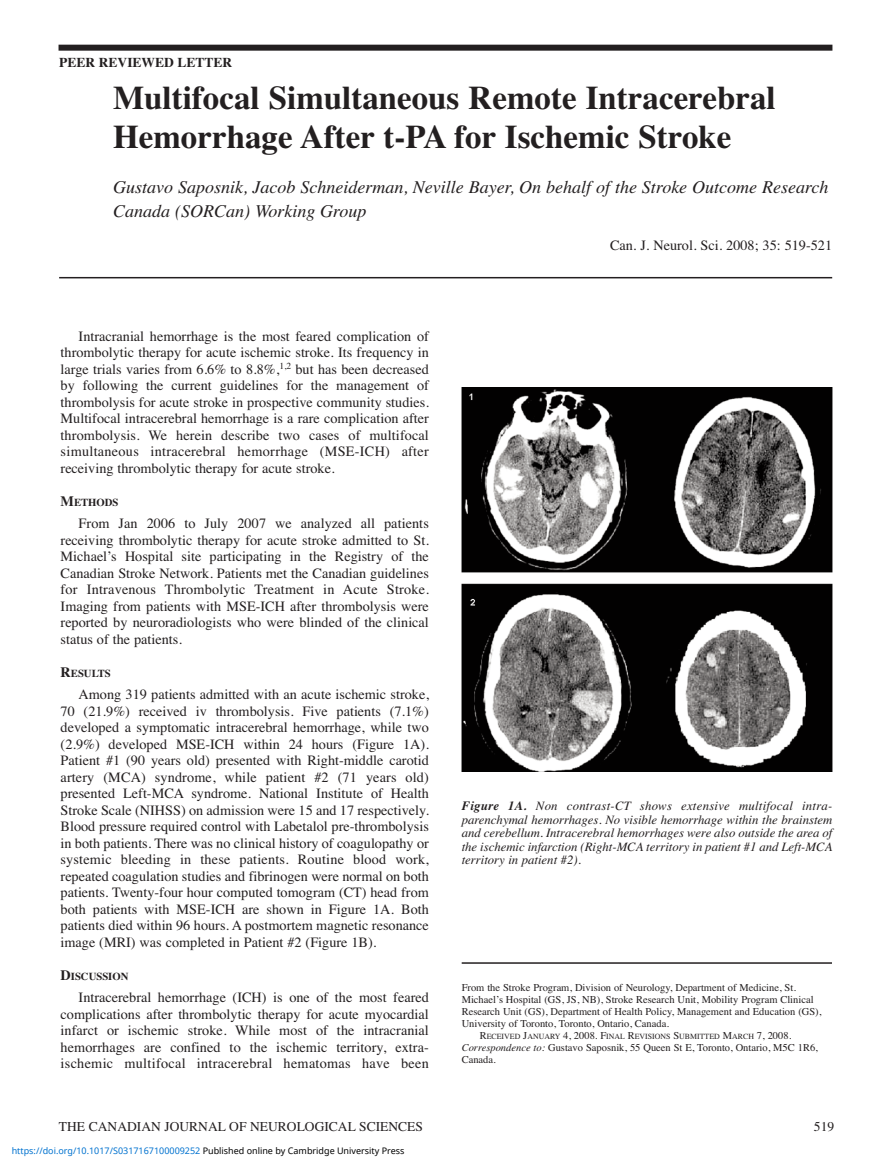
<style>
.page{position:relative;width:891px;height:1175px;background:#fff}
.page>*{position:absolute;margin:0;border:0;box-sizing:border-box;transform-origin:0 0}
.t1{font:700 33px/39px "Times";color:#231f20}
.t2{font:italic 18px/24px "Times";color:#231f20}
.t3{font:14.25px/16.5px "Times";color:#231f20;text-align:justify}
.t4{font:13.5px "Times";color:#231f20}
.t5{font:700 13.5px "Times";color:#231f20}
.t6{font:italic 12.75px/13.5px "Times";color:#231f20;text-align:justify}
.t7{font:700 10.65px "Times";color:#231f20}
.t8{font:10.5px/12px "Times";color:#231f20}
.t9{font:9px "Noto Sans";color:#0172cf}
.t10{font:7.8px "Times";color:#231f20}
.s1{font-size:14.25px}
.s2{font-weight:700}
.s3{font-size:10.5px}
.s4{font-style:italic}
.s5{color:#000}
</style>
<div class="page">
<hr style="left:59px;top:277px;width:773px;height:1px;background:#231f20">
<div style="left:59px;top:45px;width:773px;height:6px;background:#231f20"></div>
<img style="left:462px;top:387px;width:370px;height:384px">
<hr style="left:462px;top:962px;width:370px;height:1px;background:#231f20">
<p class="t5" style="left:59px;top:55px;width:175px">PEER REVIEWED LETTER</p>
<h1 class="t1" style="left:113px;top:78px;width:664px">Multifocal Simultaneous Remote Intracerebral<br>Hemorrhage After t-PA for Ischemic Stroke</h1>
<p class="t2" style="left:113px;top:175px;width:717px">Gustavo Saposnik, Jacob Schneiderman, Neville Bayer, On behalf of the Stroke Outcome Research<br>Canada (SORCan) Working Group</p>
<p class="t3" style="left:610px;top:237px;width:224px">Can. J. Neurol. Sci. 2008; 35: 519-521</p>
<p class="t3" style="left:61px;top:327px;width:370px;text-indent:18px">Intracranial hemorrhage is the most feared complication of thrombolytic therapy for acute ischemic stroke. Its frequency in large trials varies from 6.6% to 8.8%,<sup>1,2</sup> but has been decreased by following the current guidelines for the management of thrombolysis for acute stroke in prospective community studies.<br>Multifocal intracerebral hemorrhage is a rare complication after thrombolysis. We herein describe two cases of multifocal simultaneous intracerebral hemorrhage (MSE-ICH) after receiving thrombolytic therapy for acute stroke.</p>
<p class="t7" style="left:61px;top:496px;width:59px"><span class="s1">M</span>ETHODS</p>
<p class="t3" style="left:61px;top:515px;width:370px;text-indent:18px">From Jan 2006 to July 2007 we analyzed all patients receiving thrombolytic therapy for acute stroke admitted to St.<br>Michael’s Hospital site participating in the Registry of the Canadian Stroke Network. Patients met the Canadian guidelines for Intravenous Thrombolytic Treatment in Acute Stroke.<br>Imaging from patients with MSE-ICH after thrombolysis were reported by neuroradiologists who were blinded of the clinical status of the patients.</p>
<p class="t7" style="left:61px;top:667px;width:52px"><span class="s1">R</span>ESULTS</p>
<p class="t3" style="left:61px;top:686px;width:370px;text-indent:18px">Among 319 patients admitted with an acute ischemic stroke, 70 (21.9%) received iv thrombolysis. Five patients (7.1%) developed a symptomatic intracerebral hemorrhage, while two (2.9%) developed MSE-ICH within 24 hours (Figure 1A).<br>Patient #1 (90 years old) presented with Right-middle carotid artery (MCA) syndrome, while patient #2 (71 years old) presented Left-MCA syndrome. National Institute of Health Stroke Scale (NIHSS) on admission were 15 and 17 respectively.<br>Blood pressure required control with Labetalol pre-thrombolysis in both patients. There was no clinical history of coagulopathy or systemic bleeding in these patients. Routine blood work, repeated coagulation studies and fibrinogen were normal on both patients. Twenty-four hour computed tomogram (CT) head from both patients with MSE-ICH are shown in Figure 1A. Both patients died within 96 hours. A postmortem magnetic resonance image (MRI) was completed in Patient #2 (Figure 1B).</p>
<p class="t7" style="left:61px;top:970px;width:69px"><span class="s1">D</span>ISCUSSION</p>
<p class="t3" style="left:61px;top:989px;width:370px;text-indent:18px">Intracerebral hemorrhage (ICH) is one of the most feared complications after thrombolytic therapy for acute myocardial infarct or ischemic stroke. While most of the intracranial hemorrhages are confined to the ischemic territory, extra&shy;ischemic multifocal intracerebral hematomas have been</p>
<p class="t6" style="left:462px;top:799px;width:372px"><span class="s2">Figure 1A.</span> Non contrast-CT shows extensive multifocal intra&shy;parenchymal hemorrhages. No visible hemorrhage within the brainstem and cerebellum. Intracerebral hemorrhages were also outside the area of the ischemic infarction (Right-MCA territory in patient #1 and Left-MCA territory in patient #2).</p>
<p class="t8" style="left:462px;top:981px;width:361px">From the Stroke Program, Division of Neurology, Department of Medicine, St.<br>Michael’s Hospital (GS, JS, NB), Stroke Research Unit, Mobility Program Clinical Research Unit (GS), Department of Health Policy, Management and Education (GS), University of Toronto, Toronto, Ontario, Canada.</p>
<p class="t10" style="left:480px;top:1031px;width:313px"><span class="s3">R</span>ECEIVED <span class="s3">J</span>ANUARY <span class="s3">4, 2008. F</span>INAL <span class="s3">R</span>EVISIONS <span class="s3">S</span>UBMITTED <span class="s3">M</span>ARCH <span class="s3">7, 2008.</span></p>
<p class="t8" style="left:462px;top:1041px;width:358px"><span class="s4">Correspondence to:</span> Gustavo Saposnik, 55 Queen St E, Toronto, Ontario, M5C 1R6,<br>Canada.</p>
<p class="t4" style="left:59px;top:1118px;width:365px">THE CANADIAN JOURNAL OF NEUROLOGICAL SCIENCES</p>
<p class="t4" style="left:814px;top:1118px;width:22px">519</p>
<p class="t9" style="left:12px;top:1143px;width:394px">https://doi.org/10.1017/S0317167100009252 <span class="s5">Published online by Cambridge University Press</span></p>
</div>
